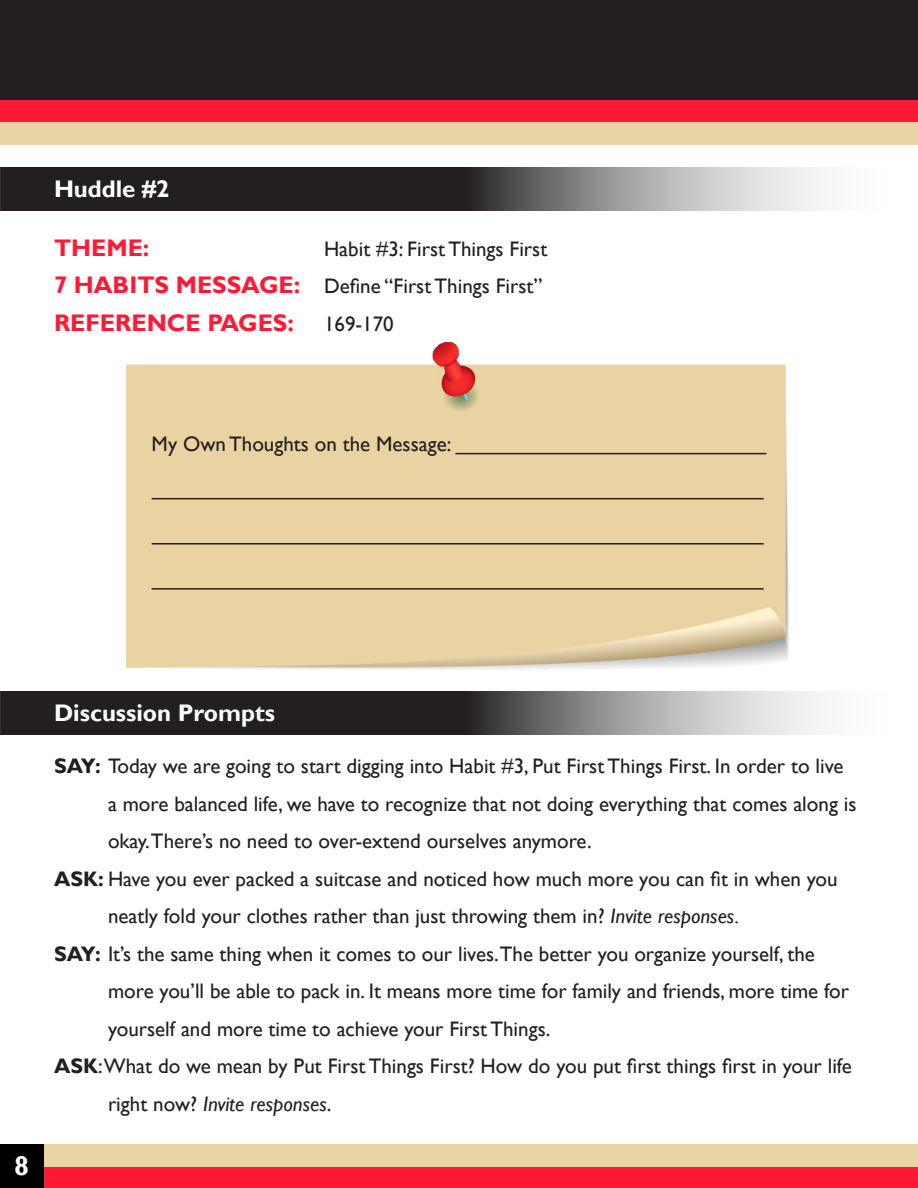
<style>
.page{position:relative;width:918px;height:1188px;background:#fff}
.page>*{position:absolute;margin:0;border:0;box-sizing:border-box;transform-origin:0 0}
.t1{font:700 27px "Gill Sans";color:#fff}
.t2{font:700 24px "Gill Sans";color:#fff}
.t3{font:700 24px "Gill Sans";color:#ff1937}
.t4{font:21px/37.5px "Gill Sans";color:#231f20}
.s1{font-weight:700;font-size:24px;color:#ff1937}
.s2{font-weight:700}
.s3{font-style:italic}
</style>
<div class="page">
<div style="left:0;top:0;width:918px;height:102px;background:#231f20"></div>
<div style="left:0;top:101px;width:918px;height:22px;background:#ff1937"></div>
<div style="left:0;top:1166px;width:918px;height:22px;background:#ff1937"></div>
<div style="left:0;top:123px;width:918px;height:22px;background:#e9d4a3"></div>
<div style="left:0;top:1144px;width:918px;height:22px;background:#e9d4a3"></div>
<img style="left:126px;top:342px;width:662px;height:328px">
<svg style="left:1px;top:167px;width:817px;height:44px;background:#595657"></svg>
<svg style="left:1px;top:692px;width:817px;height:43px;background:#595657"></svg>
<hr style="left:455px;top:453px;width:311px;height:1px;background:#231f20">
<hr style="left:152px;top:498px;width:612px;height:1px;background:#231f20">
<hr style="left:152px;top:543px;width:612px;height:2px;background:#231f20">
<hr style="left:152px;top:588px;width:612px;height:2px;background:#231f20">
<div style="left:0;top:1145px;width:43px;height:43px;background:#000"></div>
<p class="t2" style="left:54px;top:174px;width:117px">Huddle #2</p>
<p class="t3" style="left:54px;top:233px;width:97px">THEME:</p>
<p class="t4" style="left:324px;top:230px;width:225px">Habit #3: First Things First</p>
<p class="t4" style="left:54px;top:268px;width:490px"><span class="s1">7 HABITS MESSAGE:</span> Define “First Things First”</p>
<p class="t3" style="left:54px;top:308px;width:241px">REFERENCE PAGES:</p>
<p class="t4" style="left:324px;top:305px;width:71px">169-170</p>
<p class="t4" style="left:152px;top:426px;width:301px">My Own Thoughts on the Message:</p>
<p class="t1" style="left:14px;top:1150px;width:16px">8</p>
<p class="t2" style="left:54px;top:698px;width:223px">Discussion Prompts</p>
<p class="t4" style="left:108px;top:748px;width:750px;text-indent:-54px"><span class="s2">SAY:</span> Today we are going to start digging into Habit #3, Put First Things First. In order to live a more balanced life, we have to recognize that not doing everything that comes along is okay.There’s no need to over-extend ourselves anymore.</p>
<p class="t4" style="left:108px;top:860px;width:731px;text-indent:-54px"><span class="s2">ASK:</span> Have you ever packed a suitcase and noticed how much more you can fit in when you neatly fold your clothes rather than just throwing them in? <span class="s3">Invite responses.</span></p>
<p class="t4" style="left:108px;top:935px;width:743px;text-indent:-54px"><span class="s2">SAY:</span> It’s the same thing when it comes to our lives.The better you organize yourself, the more you’ll be able to pack in. It means more time for family and friends, more time for yourself and more time to achieve your First Things.</p>
<p class="t4" style="left:108px;top:1048px;width:746px;text-indent:-54px"><span class="s2">ASK</span>:What do we mean by Put First Things First? How do you put first things first in your life right now? <span class="s3">Invite responses</span>.</p>
</div>
